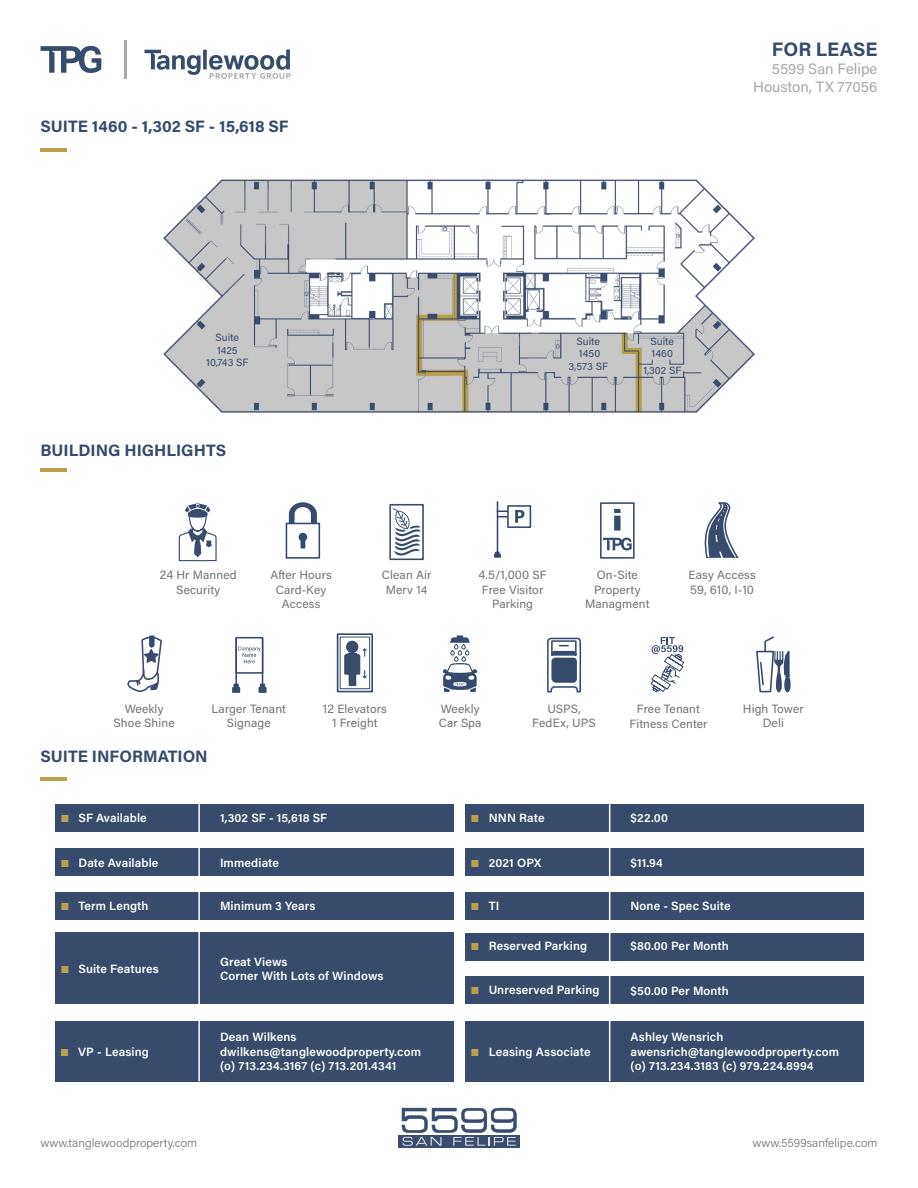
<style>
.page{position:relative;width:918px;height:1188px;background:#fff}
.page>*{position:absolute;margin:0;border:0;box-sizing:border-box;transform-origin:0 0}
.t1{font:700 19.5px "Acumin Pro";letter-spacing:.005em;color:#384b6c}
.t2{font:700 16.5px "Acumin Pro";color:#364b6c}
.t3{font:15px "Acumin Pro";color:#a7a9ac}
.t4{font:15px "Acumin Pro";color:#a8a9ad}
.t5{font:600 12px "Acumin Pro";letter-spacing:.01em;color:#fff}
.t6{font:12px/14.4px "Acumin Pro";letter-spacing:.01em;color:#6f7477;text-align:center}
.t7{font:12px/14.4px "Acumin Pro";letter-spacing:.01em;color:#6f7376;text-align:center}
.t8{font:300 12px "Acumin Pro";color:#6f7476}
.t9{font:10.5px "Acumin Pro";color:#364b6c}
.t10{font:10.5px "Acumin Pro";color:#384b6c}
.s1{font-family:"Franklin Gothic";font-weight:800;font-size:15px;color:#baa04d}
</style>
<div class="page">
<div style="left:466px;top:933px;width:398px;height:27px;background:#384b6c"></div>
<div style="left:466px;top:977px;width:398px;height:27px;background:#384b6c"></div>
<div style="left:55px;top:804px;width:398px;height:27px;background:#384b6c"></div>
<div style="left:55px;top:849px;width:398px;height:27px;background:#384b6c"></div>
<div style="left:55px;top:892px;width:398px;height:28px;background:#384b6c"></div>
<div style="left:55px;top:933px;width:398px;height:71px;background:#384b6c"></div>
<div style="left:466px;top:804px;width:398px;height:27px;background:#384b6c"></div>
<div style="left:466px;top:849px;width:398px;height:27px;background:#384b6c"></div>
<div style="left:466px;top:892px;width:398px;height:28px;background:#384b6c"></div>
<hr style="left:124px;top:40px;width:3px;height:39px;background:#a8a9ad">
<svg style="left:41px;top:46px;width:60px;height:27px"></svg>
<svg style="left:144px;top:49px;width:146px;height:30px"></svg>
<div style="left:55px;top:1021px;width:398px;height:60px;background:#384b6c"></div>
<div style="left:466px;top:1021px;width:398px;height:60px;background:#384b6c"></div>
<hr style="left:198px;top:804px;width:2px;height:277px;background:#fff">
<hr style="left:609px;top:804px;width:1px;height:277px;background:#fff">
<hr style="left:40px;top:148px;width:27px;height:4px;background:#baa04d">
<hr style="left:40px;top:468px;width:27px;height:4px;background:#baa04d">
<hr style="left:40px;top:777px;width:27px;height:4px;background:#baa04d">
<img style="left:164px;top:179px;width:590px;height:233px">
<div style="left:600px;top:502px;width:35px;height:57px;border:2px solid #384b6c"></div>
<svg style="left:614px;top:509px;width:7px;height:22px"></svg>
<svg style="left:603px;top:538px;width:29px;height:12px"></svg>
<svg style="left:443px;top:635px;width:34px;height:57px"></svg>
<svg style="left:127px;top:635px;width:35px;height:57px"></svg>
<svg style="left:756px;top:636px;width:35px;height:56px"></svg>
<div style="left:286px;top:523px;width:34px;height:36px;border:2px solid #364b6c"></div>
<svg style="left:288px;top:502px;width:30px;height:22px"></svg>
<svg style="left:298px;top:532px;width:10px;height:17px"></svg>
<hr style="left:262px;top:638px;width:1px;height:54px;background:#384b6c">
<hr style="left:235px;top:638px;width:2px;height:53px;background:#384b6c">
<div style="left:235px;top:637px;width:28px;height:37px;border:2px solid #384b6c"></div>
<svg style="left:259px;top:684px;width:7px;height:8px"></svg>
<svg style="left:238px;top:647px;width:23px;height:16px"></svg>
<div style="left:232px;top:687px;width:8px;height:5px;border:1px solid #384b6c"></div>
<svg style="left:233px;top:684px;width:7px;height:8px"></svg>
<hr style="left:497px;top:502px;width:1px;height:55px;background:#384b6c">
<svg style="left:498px;top:510px;width:9px;height:8px"></svg>
<div style="left:507px;top:505px;width:24px;height:23px;border:2px solid #384b6c"></div>
<svg style="left:515px;top:510px;width:10px;height:13px"></svg>
<svg style="left:494px;top:552px;width:7px;height:6px"></svg>
<svg style="left:178px;top:502px;width:39px;height:60px"></svg>
<svg style="left:705px;top:502px;width:33px;height:55px"></svg>
<svg style="left:650px;top:637px;width:34px;height:55px"></svg>
<div style="left:338px;top:634px;width:34px;height:58px;background:#a6afbd"></div>
<div style="left:337px;top:633px;width:36px;height:59px;border:2px solid #384b6c"></div>
<div style="left:340px;top:637px;width:30px;height:52px;background:#fff;border:1px solid #384b6c"></div>
<div style="left:347px;top:642px;width:11px;height:10px;background:#384d68;border-radius:50%"></div>
<div style="left:346px;top:641px;width:12px;height:12px;border:2px solid #384b6c;border-radius:50%"></div>
<svg style="left:344px;top:648px;width:23px;height:38px"></svg>
<div style="left:389px;top:504px;width:35px;height:56px;border:2px solid #384b6c"></div>
<svg style="left:393px;top:508px;width:28px;height:48px"></svg>
<svg style="left:547px;top:638px;width:34px;height:54px"></svg>
<hr style="left:553px;top:651px;width:22px;height:4px;background:#364b6c">
<div style="left:398px;top:1135px;width:122px;height:12px;background:#3b4d6e"></div>
<svg style="left:402px;top:1108px;width:115px;height:38px"></svg>
<p class="t2" style="left:40px;top:115px;width:250px">SUITE 1460 - 1,302 SF - 15,618 SF</p>
<p class="t1" style="left:772px;top:36px;width:107px">FOR LEASE</p>
<p class="t4" style="left:772px;top:59px;width:107px">5599 San Felipe</p>
<p class="t3" style="left:753px;top:77px;width:126px">Houston, TX 77056</p>
<p class="t9" style="left:216px;top:330px;width:25px">Suite</p>
<p class="t9" style="left:217px;top:343px;width:22px">1425</p>
<p class="t9" style="left:206px;top:355px;width:44px">10,743 SF</p>
<p class="t2" style="left:40px;top:439px;width:187px">BUILDING HIGHLIGHTS</p>
<p class="t9" style="left:577px;top:334px;width:25px">Suite</p>
<p class="t9" style="left:579px;top:346px;width:23px">1450</p>
<p class="t9" style="left:569px;top:359px;width:41px">3,573 SF</p>
<p class="t9" style="left:651px;top:334px;width:25px">Suite</p>
<p class="t9" style="left:652px;top:346px;width:23px">1460</p>
<p class="t10" style="left:643px;top:363px;width:39px">1,302 SF</p>
<p class="t7" style="left:160px;top:567px;width:78px">24 Hr Manned<br>Security</p>
<p class="t6" style="left:270px;top:567px;width:63px">After Hours</p>
<p class="t6" style="left:276px;top:582px;width:52px">Card-Key</p>
<p class="t6" style="left:282px;top:596px;width:40px">Access</p>
<p class="t6" style="left:382px;top:567px;width:51px">Clean Air</p>
<p class="t6" style="left:386px;top:582px;width:43px">Merv 14</p>
<p class="t6" style="left:479px;top:567px;width:70px">4.5/1,000 SF</p>
<p class="t6" style="left:482px;top:582px;width:63px">Free Visitor<br>Parking</p>
<p class="t7" style="left:597px;top:567px;width:43px">On-Site</p>
<p class="t7" style="left:594px;top:582px;width:48px">Property</p>
<p class="t7" style="left:585px;top:596px;width:66px">Managment</p>
<p class="t6" style="left:688px;top:567px;width:69px">Easy Access</p>
<p class="t6" style="left:690px;top:582px;width:65px">59, 610, I-10</p>
<p class="t7" style="left:125px;top:701px;width:40px">Weekly</p>
<p class="t7" style="left:114px;top:715px;width:63px">Shoe Shine</p>
<p class="t7" style="left:212px;top:701px;width:76px">Larger Tenant</p>
<p class="t7" style="left:227px;top:715px;width:45px">Signage</p>
<p class="t2" style="left:40px;top:744px;width:169px">SUITE INFORMATION</p>
<p class="t6" style="left:323px;top:701px;width:65px">12 Elevators</p>
<p class="t6" style="left:332px;top:715px;width:47px">1 Freight</p>
<p class="t5" style="left:60px;top:810px;width:88px"><span class="s1">■</span> SF Available</p>
<p class="t5" style="left:60px;top:854px;width:100px"><span class="s1">■</span> Date Available</p>
<p class="t5" style="left:220px;top:854px;width:60px">Immediate</p>
<p class="t5" style="left:60px;top:898px;width:90px"><span class="s1">■</span> Term Length</p>
<p class="t5" style="left:220px;top:898px;width:97px">Minimum 3 Years</p>
<p class="t5" style="left:220px;top:810px;width:109px">1,302 SF - 15,618 SF</p>
<p class="t5" style="left:60px;top:960px;width:100px"><span class="s1">■</span> Suite Features</p>
<p class="t5" style="left:220px;top:953px;width:69px">Great Views</p>
<p class="t5" style="left:220px;top:967px;width:165px">Corner With Lots of Windows</p>
<p class="t7" style="left:441px;top:701px;width:40px">Weekly</p>
<p class="t7" style="left:439px;top:715px;width:44px">Car Spa</p>
<p class="t6" style="left:532px;top:701px;width:65px">USPS,<br>FedEx, UPS</p>
<p class="t6" style="left:637px;top:702px;width:65px">Free Tenant</p>
<p class="t6" style="left:629px;top:716px;width:80px">Fitness Center</p>
<p class="t7" style="left:743px;top:701px;width:62px">High Tower</p>
<p class="t7" style="left:763px;top:715px;width:23px">Deli</p>
<p class="t5" style="left:631px;top:810px;width:39px">$22.00</p>
<p class="t5" style="left:471px;top:810px;width:76px"><span class="s1">■</span> NNN Rate</p>
<p class="t5" style="left:471px;top:854px;width:72px"><span class="s1">■</span> 2021 OPX</p>
<p class="t5" style="left:631px;top:854px;width:34px">$11.94</p>
<p class="t5" style="left:471px;top:898px;width:30px"><span class="s1">■</span> TI</p>
<p class="t5" style="left:631px;top:898px;width:102px">None - Spec Suite</p>
<p class="t5" style="left:471px;top:938px;width:118px"><span class="s1">■</span> Reserved Parking</p>
<p class="t5" style="left:471px;top:982px;width:131px"><span class="s1">■</span> Unreserved Parking</p>
<p class="t5" style="left:631px;top:938px;width:100px">$80.00 Per Month</p>
<p class="t5" style="left:631px;top:982px;width:100px">$50.00 Per Month</p>
<p class="t5" style="left:220px;top:1029px;width:78px">Dean Wilkens</p>
<p class="t5" style="left:220px;top:1043px;width:203px">dwilkens@tanglewoodproperty.com</p>
<p class="t5" style="left:220px;top:1057px;width:178px">(o) 713.234.3167 (c) 713.201.4341</p>
<p class="t5" style="left:60px;top:1043px;width:90px"><span class="s1">■</span> VP - Leasing</p>
<p class="t5" style="left:471px;top:1043px;width:121px"><span class="s1">■</span> Leasing Associate</p>
<p class="t8" style="left:40px;top:1135px;width:158px">www.tanglewoodproperty.com</p>
<p class="t5" style="left:631px;top:1029px;width:94px">Ashley Wensrich</p>
<p class="t5" style="left:631px;top:1043px;width:210px">awensrich@tanglewoodproperty.com</p>
<p class="t5" style="left:631px;top:1057px;width:184px">(o) 713.234.3183 (c) 979.224.8994</p>
<p class="t8" style="left:753px;top:1135px;width:126px">www.5599sanfelipe.com</p>
</div>
